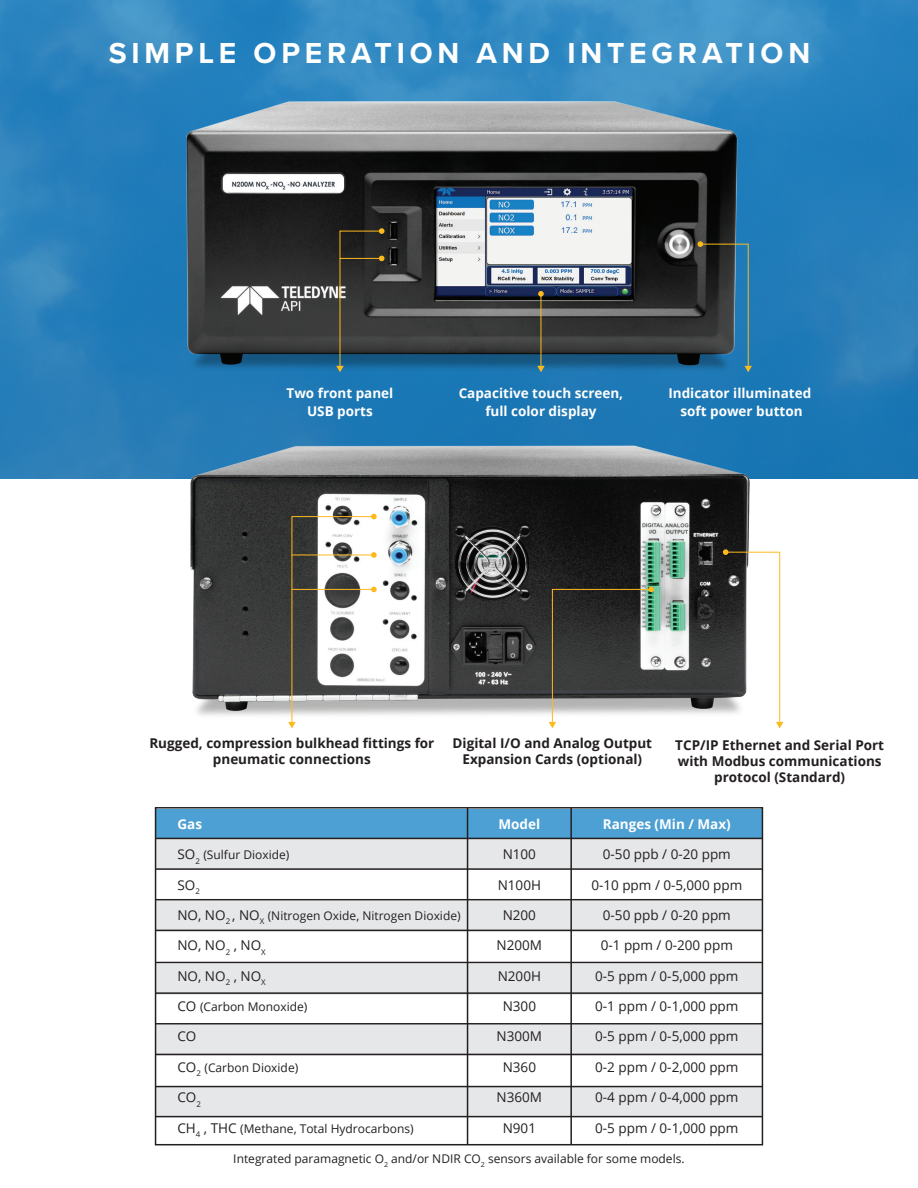
<style>
.page{position:relative;width:918px;height:1188px;background:#fff}
.page>*{position:absolute;margin:0;border:0;box-sizing:border-box;transform-origin:0 0}
.t1{font:700 30px "Proxima Nova";letter-spacing:.16em;color:#fff}
.t2{font:13.5px "Open Sans";color:#231f20}
.t3{font:700 13.5px/16.2px "Open Sans";color:#231f20;text-align:center}
.t4{font:700 13.5px/18px "Open Sans";color:#fff;text-align:center}
.t5{font:12px "Open Sans";color:#231f20}
.s1{font-size:13.5px}
</style>
<div class="page">
<svg style="left:0;top:0;width:918px;height:479px;background:#2981bc"></svg>
<div style="left:156px;top:809px;width:606px;height:31px;background:#4da0d3"></div>
<div style="left:156px;top:1087px;width:606px;height:30px;background:#e6e7e9"></div>
<div style="left:156px;top:1025px;width:606px;height:31px;background:#e6e7e9"></div>
<div style="left:156px;top:964px;width:606px;height:31px;background:#e6e7e9"></div>
<div style="left:156px;top:901px;width:606px;height:31px;background:#e6e7e9"></div>
<div style="left:156px;top:840px;width:606px;height:30px;background:#e6e7e9"></div>
<div style="left:155px;top:807px;width:608px;height:338px;border:2px solid #231f20"></div>
<hr style="left:156px;top:838px;width:606px;height:1px;background:#231f20">
<hr style="left:156px;top:1086px;width:606px;height:1px;background:#231f20">
<hr style="left:156px;top:1054px;width:606px;height:1px;background:#231f20">
<hr style="left:156px;top:1023px;width:606px;height:2px;background:#231f20">
<hr style="left:156px;top:992px;width:606px;height:2px;background:#231f20">
<hr style="left:156px;top:962px;width:606px;height:1px;background:#231f20">
<hr style="left:156px;top:930px;width:606px;height:1px;background:#231f20">
<hr style="left:156px;top:899px;width:606px;height:1px;background:#231f20">
<hr style="left:156px;top:868px;width:606px;height:2px;background:#231f20">
<hr style="left:467px;top:808px;width:1px;height:337px;background:#231f20">
<hr style="left:570px;top:808px;width:2px;height:337px;background:#231f20">
<img style="left:154px;top:413px;width:631px;height:316px">
<svg style="left:549px;top:587px;width:105px;height:141px;background:#63635d"></svg>
<svg style="left:288px;top:514px;width:89px;height:214px"></svg>
<svg style="left:723px;top:549px;width:60px;height:179px"></svg>
<img style="left:154px;top:73px;width:621px;height:317px">
<svg style="left:697px;top:241px;width:55px;height:131px;background:#325264"></svg>
<hr style="left:541px;top:294px;width:1px;height:73px;background:#fcba1d">
<svg style="left:537px;top:366px;width:8px;height:6px"></svg>
<svg style="left:538px;top:291px;width:6px;height:6px"></svg>
<svg style="left:336px;top:228px;width:49px;height:144px;background:#383f3f"></svg>
<hr style="left:156px;top:1116px;width:607px;height:1px;background:#231f20">
<h1 class="t1" style="left:109px;top:30px;width:703px">SIMPLE OPERATION AND INTEGRATION</h1>
<p class="t4" style="left:287px;top:384px;width:108px">Two front panel<br>USB ports</p>
<p class="t4" style="left:459px;top:384px;width:166px">Capacitive touch screen, full color display</p>
<p class="t4" style="left:668px;top:384px;width:144px">Indicator illuminated soft power button</p>
<p class="t3" style="left:149px;top:735px;width:287px">Rugged, compression bulkhead fittings for pneumatic connections</p>
<p class="t3" style="left:675px;top:736px;width:210px">TCP/IP Ethernet and Serial Port with Modbus communications protocol (Standard)</p>
<p class="t3" style="left:453px;top:735px;width:201px">Digital I/O and Analog Output<br>Expansion Cards (optional)</p>
<p class="t4" style="left:177px;top:815px;width:26px">Gas</p>
<p class="t5" style="left:177px;top:847px;width:113px"><span class="s1">SO</span><sub>2</sub> (Sulfur Dioxide)</p>
<p class="t2" style="left:177px;top:875px;width:24px">SO<sub>2</sub></p>
<p class="t5" style="left:177px;top:907px;width:285px"><span class="s1">NO, NO</span><sub>2</sub> <span class="s1">, NO</span><sub>X</sub> (Nitrogen Oxide, Nitrogen Dioxide)</p>
<p class="t2" style="left:177px;top:936px;width:90px">NO, NO<sub>2</sub> , NO<sub>X</sub></p>
<p class="t2" style="left:177px;top:967px;width:90px">NO, NO<sub>2</sub> , NO<sub>X</sub></p>
<p class="t5" style="left:177px;top:998px;width:131px"><span class="s1">CO</span> (Carbon Monoxide )</p>
<p class="t2" style="left:177px;top:1027px;width:21px">CO</p>
<p class="t5" style="left:177px;top:1059px;width:122px"><span class="s1">CO</span><sub>2</sub> (Carbon Dioxide)</p>
<p class="t2" style="left:177px;top:1088px;width:25px">CO<sub>2</sub></p>
<p class="t5" style="left:177px;top:1120px;width:238px"><span class="s1">CH</span><sub>4</sub> <span class="s1">, THC</span> (Methane, Total Hydrocarbons)</p>
<p class="t4" style="left:499px;top:815px;width:43px">Model</p>
<p class="t2" style="left:503px;top:845px;width:35px">N100</p>
<p class="t2" style="left:498px;top:875px;width:45px">N100H</p>
<p class="t2" style="left:503px;top:906px;width:35px">N200</p>
<p class="t2" style="left:497px;top:936px;width:47px">N200M</p>
<p class="t2" style="left:498px;top:967px;width:45px">N200H</p>
<p class="t2" style="left:503px;top:997px;width:35px">N300</p>
<p class="t2" style="left:497px;top:1027px;width:47px">N300M</p>
<p class="t2" style="left:503px;top:1058px;width:35px">N360</p>
<p class="t2" style="left:497px;top:1088px;width:47px">N360M</p>
<p class="t2" style="left:503px;top:1118px;width:35px">N901</p>
<p class="t4" style="left:603px;top:815px;width:129px">Ranges (Min / Max)</p>
<p class="t2" style="left:603px;top:845px;width:129px">0-50 ppb / 0-20 ppm</p>
<p class="t2" style="left:591px;top:875px;width:152px">0-10 ppm / 0-5,000 ppm</p>
<p class="t2" style="left:603px;top:906px;width:129px">0-50 ppb / 0-20 ppm</p>
<p class="t2" style="left:601px;top:936px;width:134px">0-1 ppm / 0-200 ppm</p>
<p class="t2" style="left:595px;top:967px;width:145px">0-5 ppm / 0-5,000 ppm</p>
<p class="t2" style="left:595px;top:997px;width:145px">0-1 ppm / 0-1,000 ppm</p>
<p class="t2" style="left:595px;top:1027px;width:145px">0-5 ppm / 0-5,000 ppm</p>
<p class="t2" style="left:595px;top:1058px;width:145px">0-2 ppm / 0-2,000 ppm</p>
<p class="t2" style="left:595px;top:1088px;width:145px">0-4 ppm / 0-4,000 ppm</p>
<p class="t2" style="left:595px;top:1118px;width:145px">0-5 ppm / 0-1,000 ppm</p>
<p class="t5" style="left:233px;top:1150px;width:453px">Integrated paramagnetic O<sub>2</sub> and/or NDIR CO<sub>2</sub> sensors available for some models.</p>
</div>
